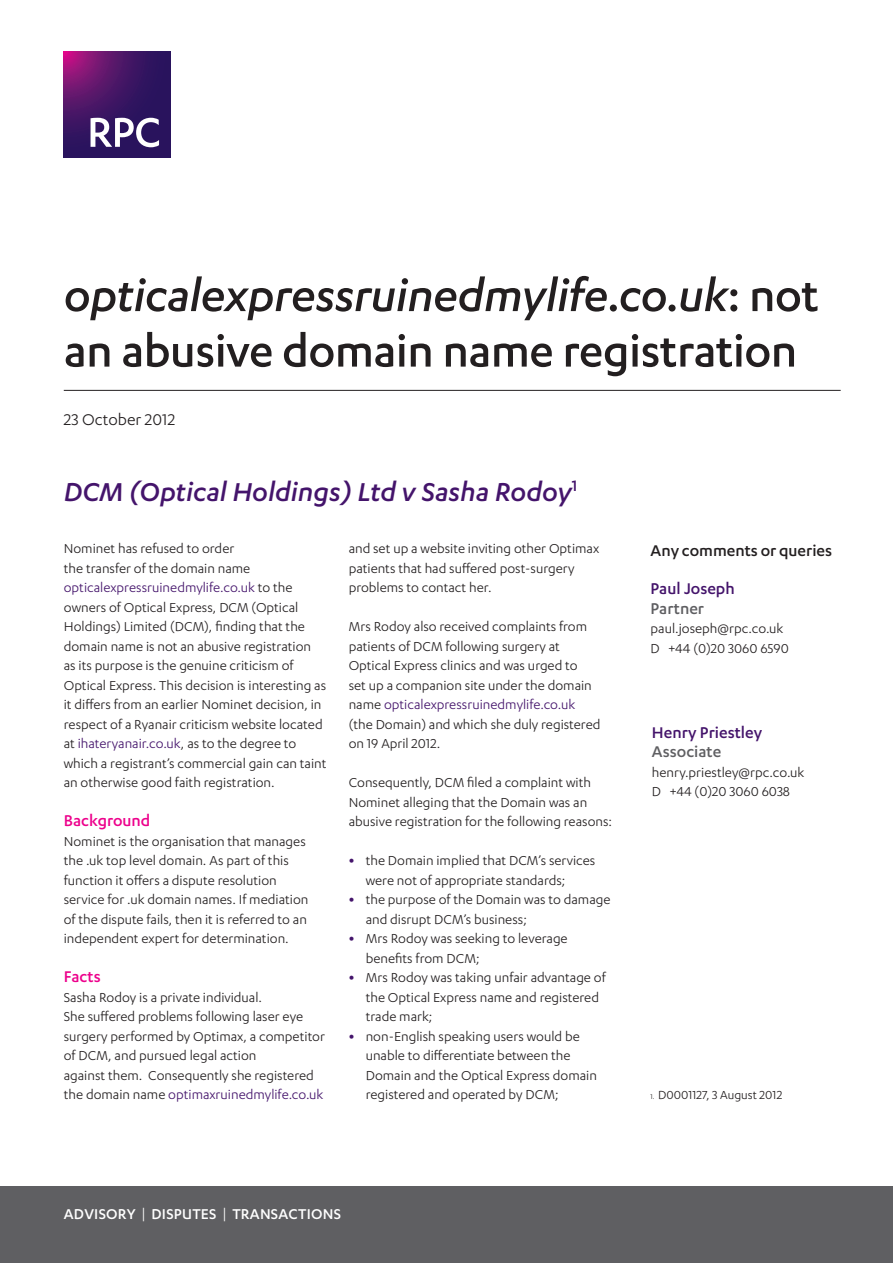
<style>
.page{position:relative;width:893px;height:1263px;background:#fff}
.page>*{position:absolute;margin:0;border:0;box-sizing:border-box;transform-origin:0 0}
.Title_34pt_with_line{font:500 51px/55.5px "Karbon";letter-spacing:-.01em;color:#231f20}
.Heading_20pt{font:italic 500 30px "Karbon";color:#44146b}
.Person_name{font:500 18px "Karbon";color:#44146b}
.Comments_Queries{font:500 18px "Karbon";color:#231f20}
.Job_Title{font:500 18px "Karbon";color:#5f5f62}
.Subheading_Pink{font:500 18px "Karbon";color:#ed028c}
.Date{font:18px "Karbon";color:#231f20}
.t1{font:500 16.5px "Karbon";letter-spacing:.015em;color:#fff}
.Body_text{font:15px/19.5px "Karbon";color:#231f20}
.Contact_details{font:15px "Karbon";color:#231f20}
.t2{font:13.5px "Karbon";color:#231f20}
.s1{font-style:italic}
.s2{color:#44146b}
.s3{font-weight:700;font-size:16.5px;color:#44146b}
.s4{font-size:7.8px}
.s5{font-weight:400}
</style>
<div class="page">
<svg style="left:64px;top:51px;width:106px;height:106px;background:#471565"></svg>
<svg style="left:91px;top:118px;width:68px;height:29px"></svg>
<div style="left:0;top:1186px;width:893px;height:77px;background:#5f5f62"></div>
<hr style="left:64px;top:390px;width:777px;height:1px;background:#231f20">
<p class="Title_34pt_with_line" style="left:64px;top:266px;width:757px"><span class="s1">opticalexpressruinedmylife.co.uk</span>: not an abusive domain name registration</p>
<p class="Date" style="left:64px;top:409px;width:113px">23 October 2012</p>
<p class="Heading_20pt" style="left:64px;top:475px;width:515px">DCM (Optical Holdings) Ltd v Sasha Rodoy<sup>1</sup></p>
<p class="Body_text" style="left:64px;top:539px;width:264px">Nominet has refused to order<br>the transfer of the domain name <span class="s2">opticalexpressruinedmylife.co.uk</span> to the owners of Optical Express, DCM (Optical Holdings) Limited (DCM), finding that the domain name is not an abusive registration as its purpose is the genuine criticism of Optical Express. This decision is interesting as it differs from an earlier Nominet decision, in respect of a Ryanair criticism website located at <span class="s2">ihateryanair.co.uk</span>, as to the degree to which a registrant’s commercial gain can taint an otherwise good faith registration.</p>
<p class="Subheading_Pink" style="left:64px;top:811px;width:88px">Background</p>
<p class="Body_text" style="left:64px;top:831px;width:246px">Nominet is the organisation that manages the .uk top level domain. As part of this function it offers a dispute resolution service for .uk domain names. If mediation of the dispute fails, then it is referred to an independent expert for determination.</p>
<p class="Subheading_Pink" style="left:64px;top:967px;width:39px">Facts</p>
<p class="Body_text" style="left:64px;top:987px;width:263px">Sasha Rodoy is a private individual.<br>She suffered problems following laser eye surgery performed by Optimax, a competitor of DCM, and pursued legal action<br>against them. Consequently she registered the domain name <span class="s2">optimaxruinedmylife.co.uk</span></p>
<p class="Body_text" style="left:349px;top:539px;width:252px">and set up a website inviting other Optimax patients that had suffered post-surgery problems to contact her.</p>
<p class="Body_text" style="left:349px;top:617px;width:253px">Mrs Rodoy also received complaints from patients of DCM following surgery at Optical Express clinics and was urged to<br>set up a companion site under the domain name <span class="s2">opticalexpressruinedmylife.co.uk </span>(the Domain) and which she duly registered on 19 April 2012.</p>
<p class="Body_text" style="left:349px;top:772px;width:265px">Consequently, DCM filed a complaint with<br>Nominet alleging that the Domain was an abusive registration for the following reasons:</p>
<p class="Body_text" style="left:366px;top:850px;width:231px;text-indent:-17px"><span class="s3">•</span> the Domain implied that DCM’s services were not of appropriate standards;</p>
<p class="Body_text" style="left:366px;top:889px;width:246px;text-indent:-17px"><span class="s3">•</span> the purpose of the Domain was to damage and disrupt DCM’s business;</p>
<p class="Body_text" style="left:366px;top:928px;width:203px;text-indent:-17px"><span class="s3">•</span> Mrs Rodoy was seeking to leverage benefits from DCM;</p>
<p class="Body_text" style="left:366px;top:967px;width:241px;text-indent:-17px"><span class="s3">•</span> Mrs Rodoy was taking unfair advantage of the Optical Express name and registered trade mark;</p>
<p class="Body_text" style="left:366px;top:1026px;width:233px;text-indent:-17px"><span class="s3">•</span> non-English speaking users would be unable to differentiate between the Domain and the Optical Express domain registered and operated by DCM;</p>
<p class="Comments_Queries" style="left:651px;top:540px;width:183px">Any comments or queries</p>
<p class="Person_name" style="left:651px;top:579px;width:86px">Paul Joseph</p>
<p class="Job_Title" style="left:651px;top:598px;width:55px">Partner</p>
<p class="Contact_details" style="left:651px;top:620px;width:134px">paul.joseph@rpc.co.uk</p>
<p class="Contact_details" style="left:651px;top:640px;width:140px">D +44 (0)20 3060 6590</p>
<p class="Person_name" style="left:652px;top:722px;width:112px">Henry Priestley</p>
<p class="Job_Title" style="left:652px;top:741px;width:71px">Associate</p>
<p class="Contact_details" style="left:652px;top:764px;width:154px">henry.priestley@rpc.co.uk</p>
<p class="Contact_details" style="left:652px;top:783px;width:140px">D +44 (0)20 3060 6038</p>
<p class="t2" style="left:651px;top:1088px;width:133px"><span class="s4">1.</span> D0001127, 3 August 2012</p>
<p class="t1" style="left:64px;top:1204px;width:279px">ADVISORY <span class="s5">|</span> DISPUTES <span class="s5">|</span> TRANSACTIONS</p>
</div>
